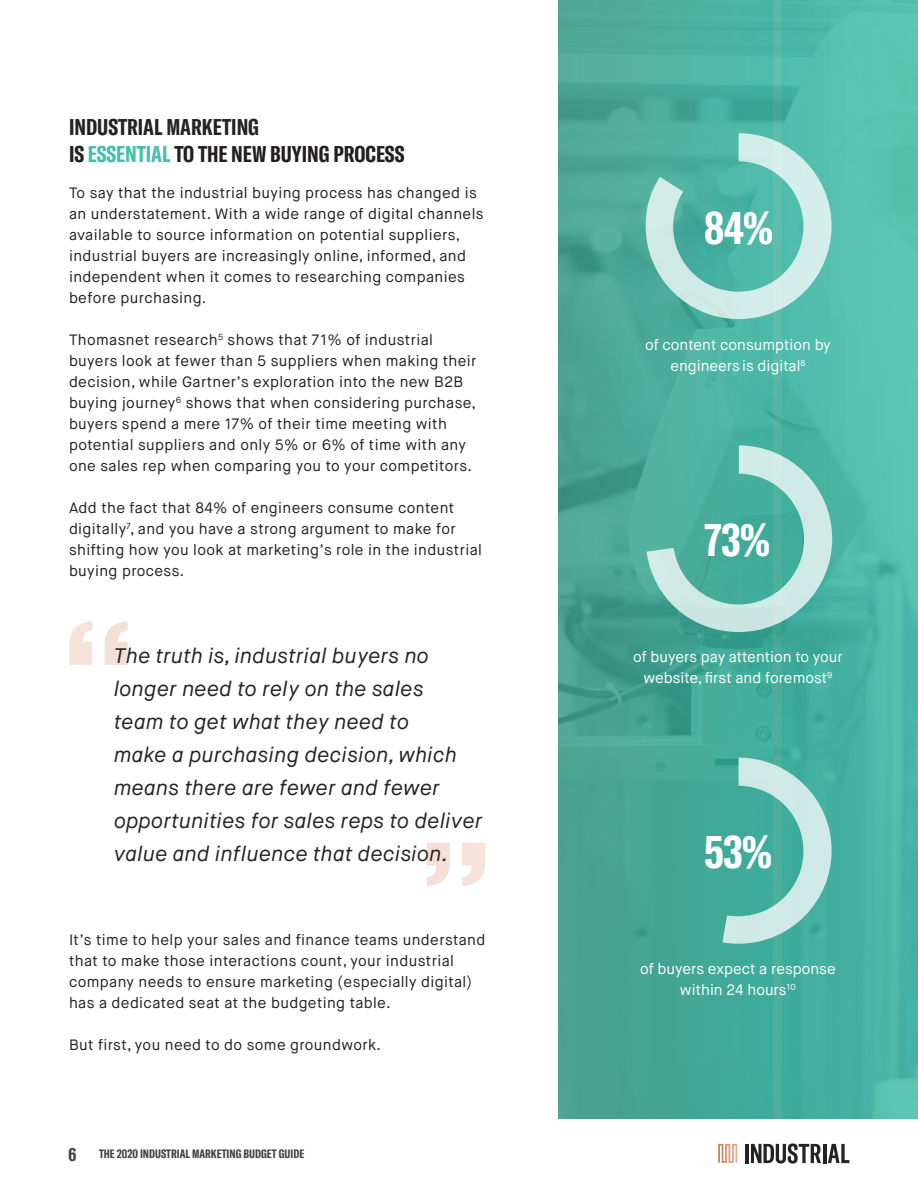
<style>
.page{position:relative;width:918px;height:1188px;background:#fff}
.page>*{position:absolute;margin:0;border:0;box-sizing:border-box;transform-origin:0 0}
.t1{font:195px "Maison Neue";color:#fff}
.t2{font:700 extra-condensed 45px "GT America";color:#fff}
.subhead{font:700 extra-condensed 22.5px/27px "GT America";color:#231f20}
.body{font:italic 21px/33px "Maison Neue";letter-spacing:.02em;color:#252322}
.t3{font:700 extra-condensed 18px "GT America";color:#414042}
.body-2{font:15px/21px "Maison Neue";letter-spacing:.025em;color:#231f20}
.body-3{font:15px/21px "Maison Neue";color:#fff;text-align:center}
.t4{font:700 extra-condensed 12px "GT America";color:#414042}
.s1{color:#252322}
.s2{color:#43bfab}
</style>
<div class="page">
<svg style="left:718px;top:1144px;width:19px;height:19px"></svg>
<hr style="left:746px;top:1144px;width:3px;height:19px;background:#252322">
<svg style="left:751px;top:1143px;width:70px;height:21px"></svg>
<hr style="left:823px;top:1144px;width:3px;height:19px;background:#252322">
<svg style="left:828px;top:1144px;width:21px;height:19px"></svg>
<img style="left:558px;top:0;width:360px;height:1119px">
<svg style="left:646px;top:133px;width:186px;height:186px"></svg>
<svg style="left:647px;top:445px;width:185px;height:187px"></svg>
<svg style="left:722px;top:758px;width:110px;height:186px"></svg>
<p class="subhead" style="left:69px;top:113px;width:337px"><span class="s1">INDUSTRIAL MARKETING<br></span>IS <span class="s2">ESSENTIAL</span> TO THE NEW BUYING PROCESS</p>
<p class="body-2" style="left:69px;top:182px;width:416px">To say that the industrial buying process has changed is an understatement. With a wide range of digital channels available to source information on potential suppliers, industrial buyers are increasingly online, informed, and independent when it comes to researching companies before purchasing.</p>
<p class="body-2" style="left:69px;top:329px;width:409px">Thomasnet research<sup>5</sup> shows that 71% of industrial buyers look at fewer than 5 suppliers when making their decision, while Gartner’s exploration into the new B2B buying journey<sup>6</sup> shows that when considering purchase, buyers spend a mere 17% of their time meeting with potential suppliers and only 5% or 6% of time with any one sales rep when comparing you to your competitors.</p>
<p class="body-2" style="left:69px;top:497px;width:414px">Add the fact that 84% of engineers consume content digitally<sup>7</sup>, and you have a strong argument to make for shifting how you look at marketing’s role in the industrial buying process.</p>
<h1 class="t1" style="left:51px;top:567px;width:97px">“</h1>
<p class="body" style="left:114px;top:639px;width:370px">The truth is, industrial buyers no longer need to rely on the sales<br>team to get what they need to<br>make a purchasing decision, which means there are fewer and fewer opportunities for sales reps to deliver value and influence that decision.</p>
<h1 class="t1" style="left:504px;top:940px;width:97px;rotate:-180deg">“</h1>
<p class="body-2" style="left:69px;top:929px;width:418px">It’s time to help your sales and finance teams understand that to make those interactions count, your industrial company needs to ensure marketing (especially digital) has a dedicated seat at the budgeting table.</p>
<p class="body-2" style="left:69px;top:1034px;width:314px">But first, you need to do some groundwork.</p>
<p class="t3" style="left:68px;top:1143px;width:9px">6</p>
<p class="t4" style="left:99px;top:1147px;width:207px">THE 2020 INDUSTRIAL MARKETING BUDGET GUIDE</p>
<p class="t2" style="left:705px;top:201px;width:70px">84%</p>
<p class="body-3" style="left:645px;top:334px;width:187px">of content consumption by engineers is digital<sup>8</sup></p>
<p class="t2" style="left:705px;top:513px;width:67px">73%</p>
<p class="body-3" style="left:633px;top:646px;width:211px">of buyers pay attention to your website, first and foremost<sup>9</sup></p>
<p class="t2" style="left:705px;top:825px;width:69px">53%</p>
<p class="body-3" style="left:640px;top:958px;width:197px">of buyers expect a response within 24 hours<sup>10</sup></p>
</div>
